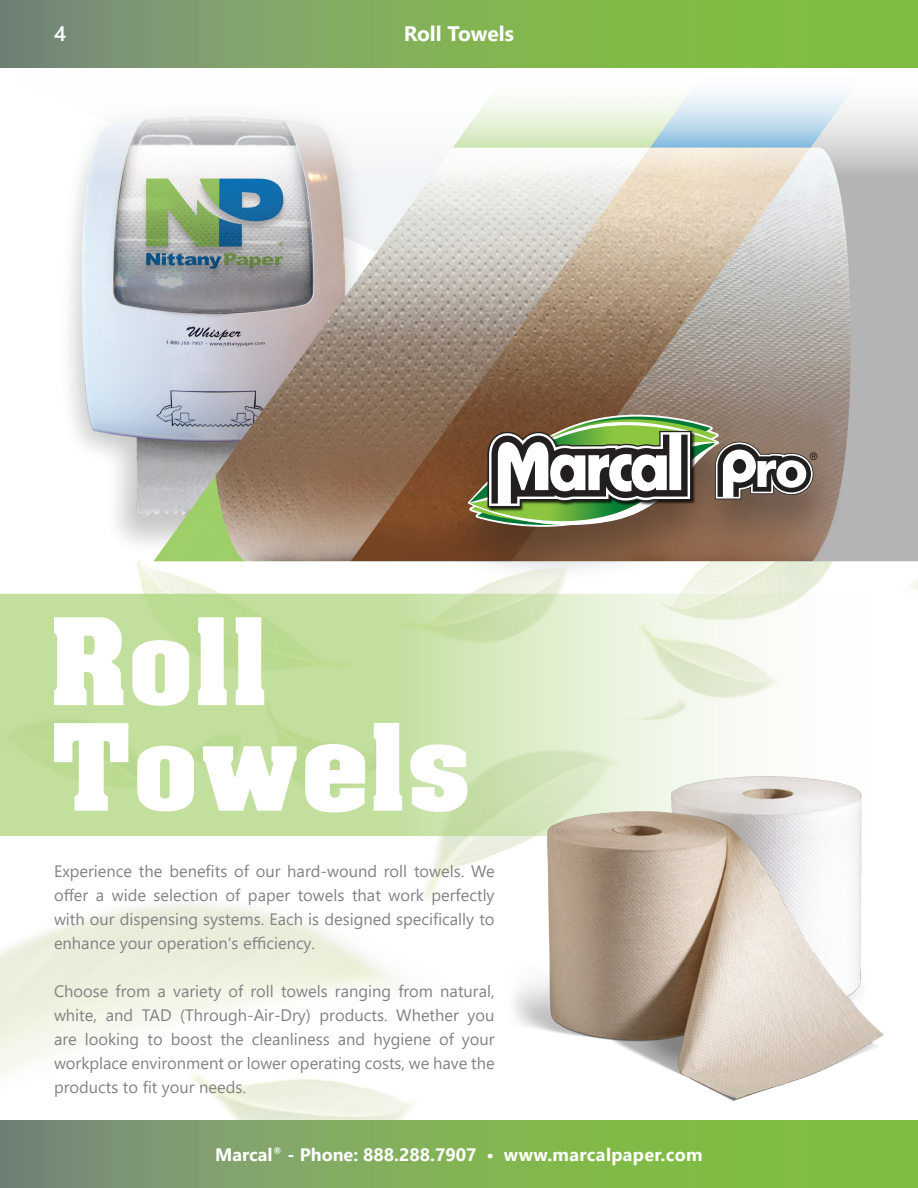
<style>
.page{position:relative;width:918px;height:1188px;background:#fff}
.page>*{position:absolute;margin:0;border:0;box-sizing:border-box;transform-origin:0 0}
.t1{font:700 21px "Segoe UI";color:#fff}
.t2{font:600 21px "Segoe UI";color:#fff}
.t3{font:700 18px "Segoe UI";color:#fff}
.t4{font:16.5px/24px "Segoe UI";color:#808285;text-align:justify}
</style>
<div class="page">
<svg style="left:0;top:0;width:917px;height:68px;background:#7fac58"></svg>
<hr style="left:917px;top:0;width:1px;height:68px;background:#7fbd41">
<svg style="left:0;top:1120px;width:917px;height:68px;background:#7fac58"></svg>
<hr style="left:917px;top:1120px;width:1px;height:68px;background:#7fbd41">
<img style="left:63px;top:82px;width:855px;height:479px">
<svg style="left:0;top:594px;width:814px;height:242px;background:#d5e8bd"></svg>
<svg style="left:54px;top:723px;width:414px;height:90px"></svg>
<svg style="left:54px;top:617px;width:210px;height:89px"></svg>
<img style="left:504px;top:776px;width:380px;height:325px">
<div style="left:444px;top:411px;width:403px;height:173px;background:#231f20;opacity:.38"></div>
<svg style="left:468px;top:415px;width:349px;height:122px"></svg>
<p class="t2" style="left:54px;top:14px;width:14px">4</p>
<p class="t1" style="left:404px;top:14px;width:112px">Roll Towels</p>
<p class="t4" style="left:54px;top:857px;width:442px">Experience the benefits of our hard-wound roll towels. We offer a wide selection of paper towels that work perfectly with our dispensing systems. Each is designed specifically to enhance your operation's efficiency.</p>
<p class="t4" style="left:54px;top:977px;width:442px">Choose from a variety of roll towels ranging from natural, white, and TAD (Through-Air-Dry) products. Whether you are looking to boost the cleanliness and hygiene of your workplace environment or lower operating costs, we have the products to fit your needs.</p>
<p class="t3" style="left:215px;top:1137px;width:489px">Marcal<sup>®</sup> - Phone: 888.288.7907 • www.marcalpaper.com</p>
</div>
